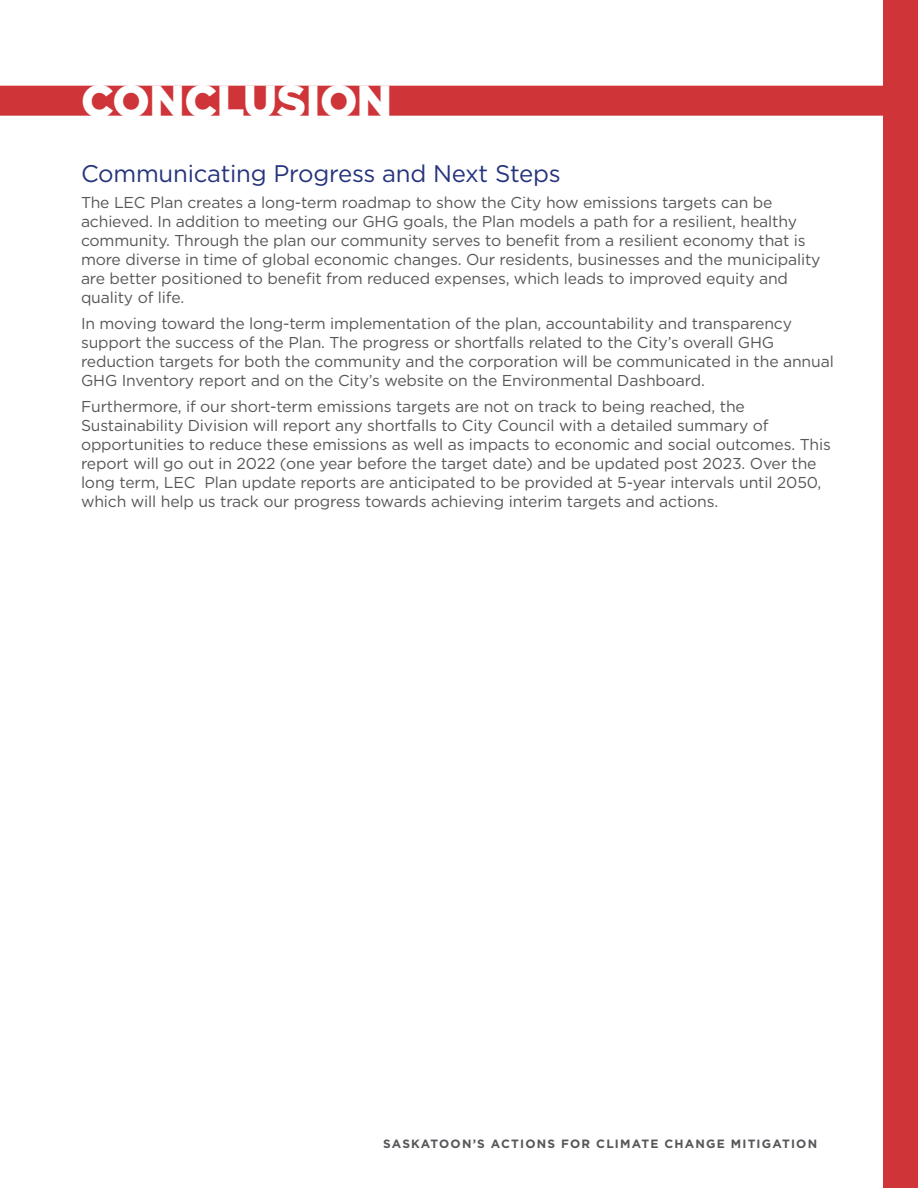
<style>
.page{position:relative;width:918px;height:1188px;background:#fff}
.page>*{position:absolute;margin:0;border:0;box-sizing:border-box;transform-origin:0 0}
.HEAD_blue_single{font:900 45px "Gotham";letter-spacing:-.01em;color:#fff}
.t1{font:24px "Gotham";letter-spacing:-.01em;color:#25347c}
.t2{font:15.75px/19px "Gotham";letter-spacing:-.01em;color:#565759}
.t3{font:700 12px "Gotham";letter-spacing:.1em;color:#55575b}
</style>
<div class="page">
<div style="left:883px;top:0;width:35px;height:1188px;background:#cf3439"></div>
<div style="left:0;top:86px;width:918px;height:30px;background:#cf3439"></div>
<p class="HEAD_blue_single" style="left:81px;top:70px;width:313px">CONCLUSION</p>
<p class="t1" style="left:81px;top:158px;width:481px">Communicating Progress and Next Steps</p>
<p class="t2" style="left:81px;top:193px;width:741px">The LEC Plan creates a long-term roadmap to show the City how emissions targets can be achieved. In addition to meeting our GHG goals, the Plan models a path for a resilient, healthy community. Through the plan our community serves to benefit from a resilient economy that is more diverse in time of global economic changes. Our residents, businesses and the municipality are better positioned to benefit from reduced expenses, which leads to improved equity and quality of life.</p>
<p class="t2" style="left:81px;top:314px;width:754px">In moving toward the long-term implementation of the plan, accountability and transparency support the success of the Plan. The progress or shortfalls related to the City’s overall GHG reduction targets for both the community and the corporation will be communicated in the annual GHG Inventory report and on the City’s website on the Environmental Dashboard.</p>
<p class="t2" style="left:81px;top:397px;width:751px">Furthermore, if our short-term emissions targets are not on track to being reached, the Sustainability Division will report any shortfalls to City Council with a detailed summary of opportunities to reduce these emissions as well as impacts to economic and social outcomes. This report will go out in 2022 (one year before the target date) and be updated post 2023. Over the long term, LEC Plan update reports are anticipated to be provided at 5-year intervals until 2050, which will help us track our progress towards achieving interim targets and actions.</p>
<p class="t3" style="left:383px;top:1136px;width:436px">SASKATOON’S ACTIONS FOR CLIMATE CHANGE MITIGATION</p>
</div>
